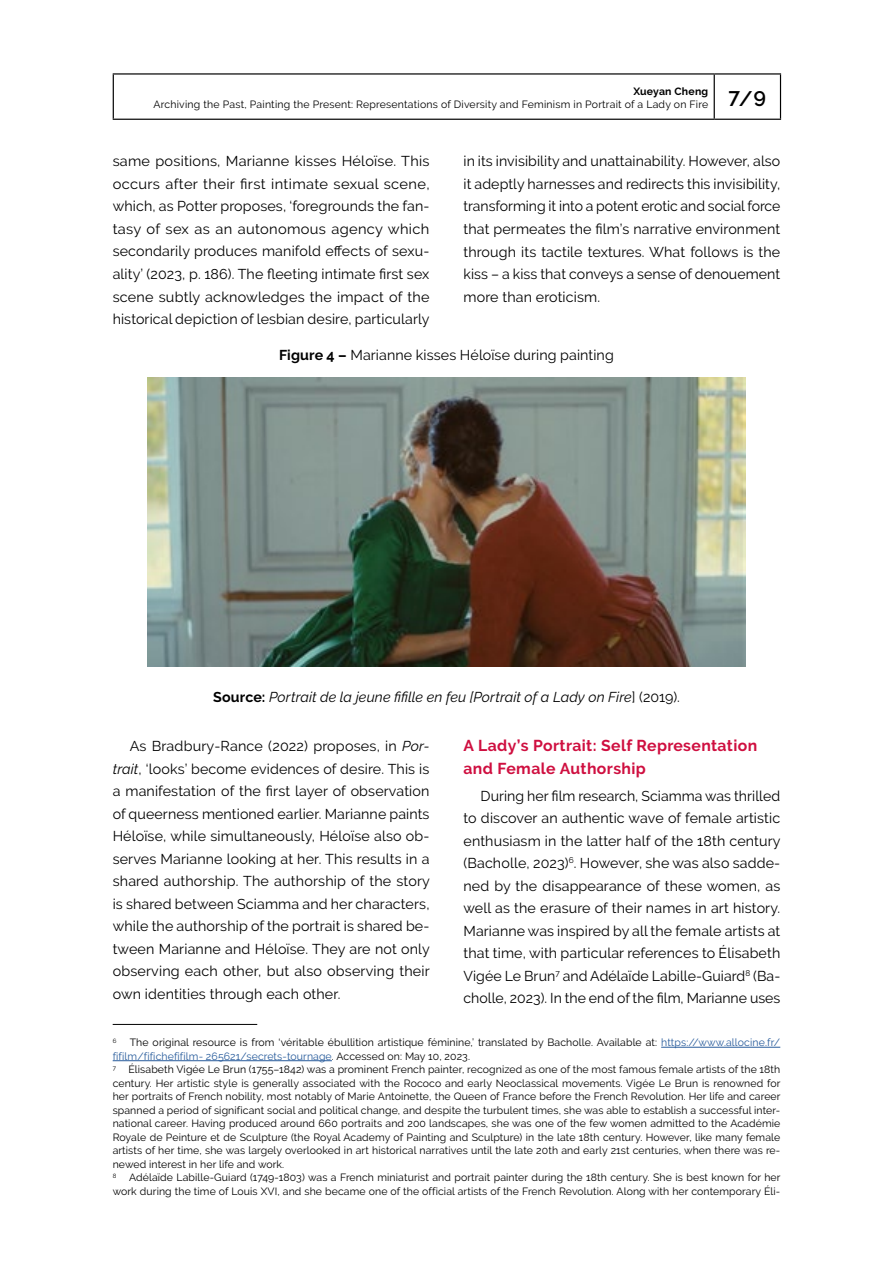
<style>
.page{position:relative;width:893px;height:1263px;background:#fff}
.page>*{position:absolute;margin:0;border:0;box-sizing:border-box;transform-origin:0 0}
.t1{font:700 15.75px/22.5px "Raleway";letter-spacing:.025em;color:#cf0f40}
.t2{font:14.25px/22.5px "Raleway";letter-spacing:.01em;color:#000;text-align:justify}
.t3{font:italic 14.25px "Raleway";letter-spacing:.005em;color:#000}
.t4{font:10.5px/13.5px "Raleway";letter-spacing:.01em;color:#000}
.t5{font:6.15px "Raleway";color:#000}
.s1{font-weight:700}
.s2{font-weight:700;font-style:normal}
.s3{font-style:normal}
.s4{font-style:italic}
.s5{color:#275b9b}
</style>
<div class="page">
<hr style="left:714px;top:75px;width:1px;height:44px;background:#000">
<hr style="left:113px;top:73px;width:601px;height:2px;background:#000">
<hr style="left:113px;top:75px;width:1px;height:44px;background:#000">
<hr style="left:714px;top:73px;width:67px;height:2px;background:#000">
<hr style="left:780px;top:75px;width:1px;height:44px;background:#000">
<hr style="left:113px;top:119px;width:601px;height:1px;background:#000">
<hr style="left:714px;top:119px;width:67px;height:1px;background:#000">
<hr style="left:113px;top:1024px;width:144px;height:1px;background:#000">
<hr style="left:661px;top:1047px;width:119px;height:1px;background:#275b9b">
<hr style="left:113px;top:1060px;width:219px;height:1px;background:#275b9b">
<img style="left:147px;top:378px;width:599px;height:288px">
<p class="t4" style="left:153px;top:84px;width:614px;text-indent:480px"><span class="s1">Xueyan Cheng<br></span>Archiving the Past, Painting the Present: Representations of Diversity and Feminism in Portrait of a Lady on Fire <sup>7/9</sup></p>
<p class="t2" style="left:113px;top:150px;width:318px">same positions, Marianne kisses Héloïse. This occurs after their first intimate sexual scene, which, as Potter proposes, ‘foregrounds the fan&shy;tasy of sex as an autonomous agency which secondarily produces manifold effects of sexu&shy;ality’ (2023, p. 186). The fleeting intimate first sex scene subtly acknowledges the impact of the historical depiction of lesbian desire, particularly</p>
<p class="t2" style="left:463px;top:150px;width:318px">in its invisibility and unattainability. However, also it adeptly harnesses and redirects this invisibility, transforming it into a potent erotic and social force that permeates the film’s narrative environment through its tactile textures. What follows is the kiss – a kiss that conveys a sense of denouement more than eroticism.</p>
<p class="t2" style="left:279px;top:344px;width:336px"><span class="s1">Figure 4 –</span> Marianne kisses Héloïse during painting</p>
<p class="t3" style="left:213px;top:689px;width:468px"><span class="s2">Source:</span> Portrait de la jeune fifille en feu [Portrait of a Lady on Fire<span class="s3">] (2019).</span></p>
<p class="t2" style="left:113px;top:735px;width:319px;text-indent:17px">As Bradbury-Rance (2022) proposes, in <span class="s4">Por&shy;trait</span>, ‘looks’ become evidences of desire. This is a manifestation of the first layer of observation of queerness mentioned earlier. Marianne paints Héloïse, while simultaneously, Héloïse also ob&shy;serves Marianne looking at her. This results in a shared authorship. The authorship of the story is shared between Sciamma and her characters, while the authorship of the portrait is shared be&shy;tween Marianne and Héloïse. They are not only observing each other, but also observing their own identities through each other.</p>
<p class="t1" style="left:463px;top:735px;width:295px">A Lady’s Portrait: Self Representation and Female Authorship</p>
<p class="t2" style="left:463px;top:784px;width:319px;text-indent:17px">During her film research, Sciamma was thrilled to discover an authentic wave of female artistic enthusiasm in the latter half of the 18th century (Bacholle, 2023)<sup>6</sup>. However, she was also sadde&shy;ned by the disappearance of these women, as well as the erasure of their names in art history.<br>Marianne was inspired by all the female artists at that time, with particular references to Élisabeth Vigée Le Brun<sup>7</sup> and Adélaïde Labille-Guiard<sup>8</sup> (Ba&shy;cholle, 2023). In the end of the film, Marianne uses</p>
<p class="t5" style="left:113px;top:1037px;width:5px">6</p>
<p class="t4" style="left:113px;top:1036px;width:669px;text-indent:17px">The original resource is from ‘véritable ébullition artistique féminine,’ translated by Bacholle. Available at: <span class="s5">https://www.allocine.fr/ fifilm/fifichefifilm- 265621/secrets-tournage</span>. Accessed on: May 10, 2023.<br><sup>7</sup> Élisabeth Vigée Le Brun (1755–1842) was a prominent French painter, recognized as one of the most famous female artists of the 18th century. Her artistic style is generally associated with the Rococo and early Neoclassical movements. Vigée Le Brun is renowned for her portraits of French nobility, most notably of Marie Antoinette, the Queen of France before the French Revolution. Her life and career spanned a period of significant social and political change, and despite the turbulent times, she was able to establish a successful inter&shy;national career. Having produced around 660 portraits and 200 landscapes, she was one of the few women admitted to the Académie Royale de Peinture et de Sculpture (the Royal Academy of Painting and Sculpture) in the late 18th century. However, like many female artists of her time, she was largely overlooked in art historical narratives until the late 20th and early 21st centuries, when there was re&shy;newed interest in her life and work.<br><sup>8</sup> Adélaïde Labille-Guiard (1749-1803) was a French miniaturist and portrait painter during the 18th century. She is best known for her work during the time of Louis XVI, and she became one of the official artists of the French Revolution. Along with her contemporary Éli-</p>
</div>
